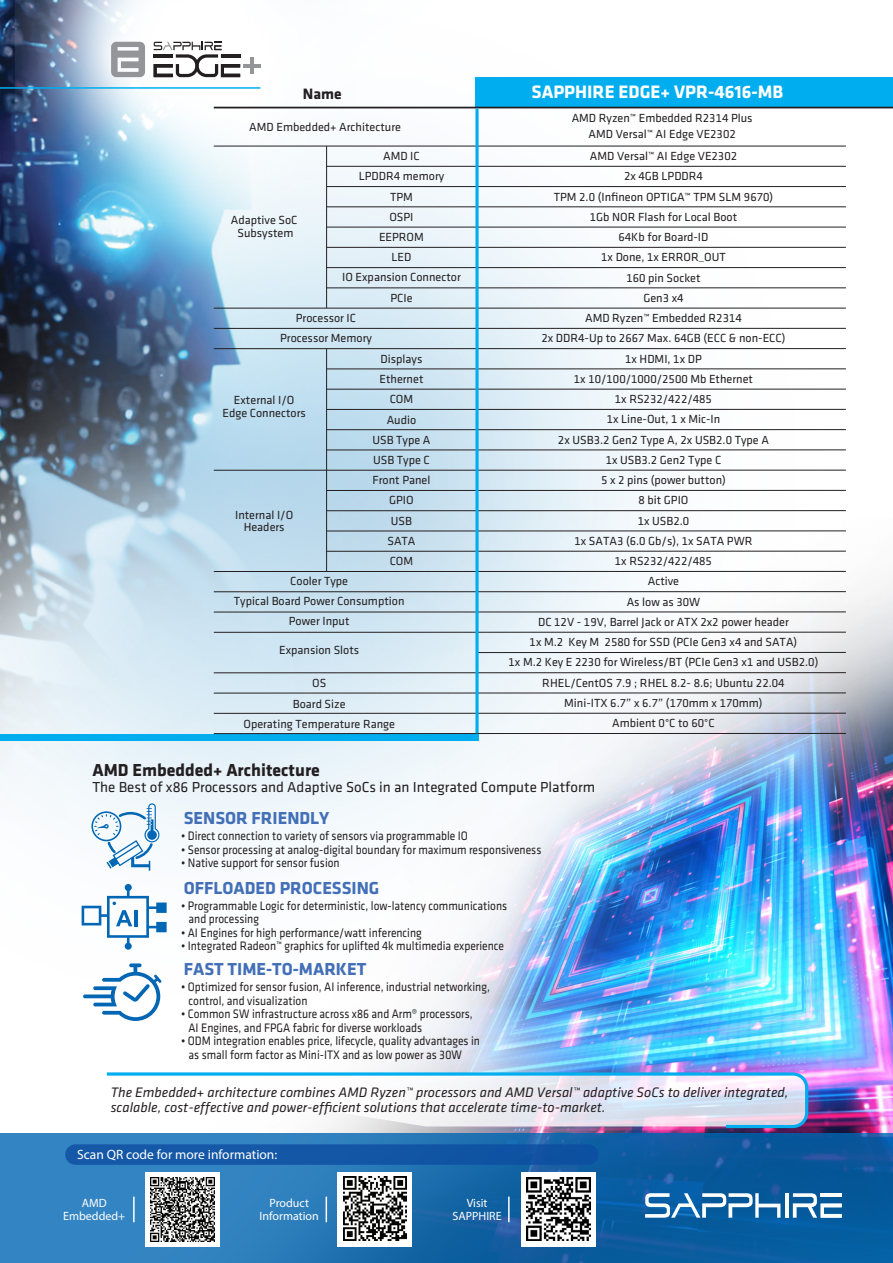
<style>
.page{position:relative;width:893px;height:1263px;background:#fff}
.page>*{position:absolute;margin:0;border:0;box-sizing:border-box;transform-origin:0 0}
.t1{font:700 18.75px "Klavika";color:#fff}
.t2{font:700 18px "Klavika";color:#426fb7}
.t3{font:700 18px "Klavika";color:#231f20}
.t4{font:700 15.6px "Klavika";color:#231f20}
.t5{font:15px "Klavika Regular TF";color:#231f20}
.t6{font:italic 14.25px/15px "Klavika";color:#231f20}
.t7{font:13.5px "Myriad Pro";color:#fff}
.t8{font:12.75px/13.5px "Klavika Regular TF";color:#231f20;scale:.9 1}
.t9{font:12.15px/20.2px "Klavika Regular TF";color:#231f20;text-align:center}
.t10{font:12px/12.8px "Myriad Pro";color:#fff;text-align:center}
</style>
<div class="page">
<img style="left:0;top:0;width:893px;height:1134px">
<svg style="left:0;top:1134px;width:893px;height:129px;background:#1c6cad"></svg>
<div style="left:65px;top:1144px;width:533px;height:21px;background:#1457a6;border-radius:10px"></div>
<svg style="left:102px;top:1071px;width:708px;height:59px"></svg>
<div style="left:0;top:734px;width:479px;height:6px;background:#00aeef"></div>
<div style="left:475px;top:77px;width:418px;height:31px;background:#00aeef"></div>
<hr style="left:214px;top:146px;width:632px;height:1px;background:#231f20">
<hr style="left:214px;top:107px;width:679px;height:1px;background:#231f20">
<hr style="left:327px;top:166px;width:519px;height:1px;background:#231f20">
<hr style="left:327px;top:186px;width:519px;height:1px;background:#231f20">
<hr style="left:327px;top:207px;width:519px;height:1px;background:#231f20">
<hr style="left:327px;top:227px;width:519px;height:1px;background:#231f20">
<hr style="left:327px;top:247px;width:519px;height:1px;background:#231f20">
<hr style="left:327px;top:267px;width:519px;height:1px;background:#231f20">
<hr style="left:327px;top:288px;width:519px;height:1px;background:#231f20">
<hr style="left:214px;top:308px;width:632px;height:1px;background:#231f20">
<hr style="left:214px;top:328px;width:632px;height:1px;background:#231f20">
<hr style="left:214px;top:348px;width:632px;height:1px;background:#231f20">
<hr style="left:327px;top:369px;width:519px;height:1px;background:#231f20">
<hr style="left:327px;top:389px;width:519px;height:1px;background:#231f20">
<hr style="left:327px;top:409px;width:519px;height:1px;background:#231f20">
<hr style="left:327px;top:429px;width:519px;height:1px;background:#231f20">
<hr style="left:327px;top:450px;width:519px;height:1px;background:#231f20">
<hr style="left:214px;top:470px;width:632px;height:1px;background:#231f20">
<hr style="left:327px;top:490px;width:519px;height:1px;background:#231f20">
<hr style="left:327px;top:510px;width:519px;height:1px;background:#231f20">
<hr style="left:327px;top:531px;width:519px;height:1px;background:#231f20">
<hr style="left:327px;top:551px;width:519px;height:1px;background:#231f20">
<hr style="left:214px;top:571px;width:632px;height:1px;background:#231f20">
<hr style="left:214px;top:591px;width:632px;height:1px;background:#231f20">
<hr style="left:214px;top:612px;width:632px;height:1px;background:#231f20">
<hr style="left:214px;top:632px;width:632px;height:1px;background:#231f20">
<hr style="left:477px;top:652px;width:369px;height:1px;background:#231f20">
<hr style="left:214px;top:672px;width:632px;height:1px;background:#231f20">
<hr style="left:214px;top:693px;width:632px;height:1px;background:#231f20">
<hr style="left:214px;top:713px;width:632px;height:1px;background:#231f20">
<hr style="left:214px;top:733px;width:632px;height:1px;background:#231f20">
<svg style="left:475px;top:108px;width:4px;height:625px;background:#2eb9ee"></svg>
<hr style="left:326px;top:146px;width:1px;height:162px;background:#231f20">
<hr style="left:326px;top:349px;width:1px;height:222px;background:#231f20">
<svg style="left:91px;top:803px;width:68px;height:68px"></svg>
<svg style="left:82px;top:884px;width:85px;height:66px"></svg>
<svg style="left:83px;top:963px;width:79px;height:58px"></svg>
<img style="left:90px;top:20px;width:192px;height:79px">
<hr style="left:243px;top:64px;width:18px;height:3px;background:#939598">
<hr style="left:250px;top:57px;width:3px;height:17px;background:#939598">
<svg style="left:154px;top:42px;width:86px;height:35px"></svg>
<svg style="left:111px;top:42px;width:34px;height:35px"></svg>
<hr style="left:0;top:87px;width:260px;height:2px;background:#00aeef">
<hr style="left:785px;top:1193px;width:3px;height:25px;background:#fff">
<svg style="left:645px;top:1193px;width:135px;height:25px"></svg>
<svg style="left:793px;top:1193px;width:49px;height:25px"></svg>
<hr style="left:133px;top:1196px;width:2px;height:26px;background:#fff">
<svg style="left:326px;top:1196px;width:1px;height:26px"></svg>
<hr style="left:508px;top:1196px;width:2px;height:26px;background:#fff">
<div style="left:521px;top:1172px;width:75px;height:74px;background:#fff"></div>
<img style="left:527px;top:1177px;width:63px;height:64px">
<div style="left:338px;top:1172px;width:74px;height:74px;background:#fff"></div>
<img style="left:343px;top:1177px;width:64px;height:64px">
<div style="left:146px;top:1172px;width:74px;height:74px;background:#fff"></div>
<img style="left:151px;top:1177px;width:64px;height:64px">
<p class="t4" style="left:303px;top:85px;width:40px">Name</p>
<h1 class="t1" style="left:531px;top:82px;width:253px">SAPPHIRE EDGE+ VPR-4616-MB</h1>
<p class="t9" style="left:249px;top:117px;width:153px">AMD Embedded+ Architecture</p>
<p class="t9" style="left:572px;top:110px;width:182px;line-height:16.2px">AMD Ryzen™ Embedded R2314 Plus<br>AMD Versal™ AI Edge VE2302</p>
<p class="t9" style="left:509px;top:146px;width:311px">AMD Versal™ AI Edge VE2302<br>2x 4GB LPDDR4<br>TPM 2.0 (Infineon OPTIGA™ TPM SLM 9670)<br>1Gb NOR Flash for Local Boot<br>64Kb for Board-ID<br>1x Done, 1x ERROR_OUT<br>160 pin Socket<br>Gen3 x4<br>AMD Ryzen™ Embedded R2314<br>2x DDR4-Up to 2667 Max. 64GB (ECC &amp; non-ECC)<br>1x HDMI, 1x DP<br>1x 10/100/1000/2500 Mb Ethernet<br>1x RS232/422/485<br>1x Line-Out, 1 x Mic-In<br>2x USB3.2 Gen2 Type A, 2x USB2.0 Type A<br>1x USB3.2 Gen2 Type C<br>5 x 2 pins (power button)<br>8 bit GPIO<br>1x USB2.0<br>1x SATA3 (6.0 Gb/s), 1x SATA PWR<br>1x RS232/422/485<br>Active<br>As low as 30W<br>DC 12V - 19V, Barrel Jack or ATX 2x2 power header<br>1x M.2 Key M 2580 for SSD (PCIe Gen3 x4 and SATA)<br>1x M.2 Key E 2230 for Wireless/BT (PCIe Gen3 x1 and USB2.0)<br>RHEL/CentOS 7.9 ; RHEL 8.2- 8.6; Ubuntu 22.04<br>Mini-ITX 6.7” x 6.7” (170mm x 170mm)<br>Ambient 0°C to 60°C</p>
<p class="t9" style="left:342px;top:146px;width:120px">AMD IC<br>LPDDR4 memory<br>TPM<br>OSPI<br>EEPROM<br>LED<br>IO Expansion Connector<br>PCIe</p>
<p class="t9" style="left:231px;top:214px;width:68px;line-height:12.8px">Adaptive SoC<br>Subsystem</p>
<p class="t9" style="left:280px;top:308px;width:93px">Processor IC<br>Processor Memory</p>
<p class="t9" style="left:372px;top:349px;width:60px">Displays<br>Ethernet<br>COM<br>Audio<br>USB Type A<br>USB Type C<br>Front Panel<br>GPIO<br>USB<br>SATA<br>COM</p>
<p class="t9" style="left:222px;top:394px;width:85px;line-height:12.8px">External I/O<br>Edge Connectors</p>
<p class="t9" style="left:235px;top:508px;width:60px;line-height:12.8px">Internal I/O<br>Headers</p>
<p class="t9" style="left:234px;top:571px;width:172px">Cooler Type<br>Typical Board Power Consumption<br>Power Input</p>
<p class="t9" style="left:279px;top:640px;width:82px">Expansion Slots</p>
<p class="t9" style="left:243px;top:673px;width:153px">OS<br>Board Size<br>Operating Temperature Range</p>
<h2 class="t3" style="left:92px;top:760px;width:229px">AMD Embedded+ Architecture</h2>
<p class="t5" style="left:92px;top:780px;width:504px">The Best of x86 Processors and Adaptive SoCs in an Integrated Compute Platform</p>
<h2 class="t2" style="left:184px;top:808px;width:147px">SENSOR FRIENDLY</h2>
<p class="t8" style="left:181px;top:829px;width:320px">• Direct connection to variety of sensors via programmable IO</p>
<p class="t8" style="left:181px;top:843px;width:402px">• Sensor processing at analog-digital boundary for maximum responsiveness</p>
<p class="t8" style="left:181px;top:856px;width:178px">• Native support for sensor fusion</p>
<h2 class="t2" style="left:184px;top:878px;width:197px">OFFLOADED PROCESSING</h2>
<p class="t8" style="left:189px;top:899px;width:356px;text-indent:-8px">• Programmable Logic for deterministic, low-latency communications and processing</p>
<p class="t8" style="left:181px;top:926px;width:269px">• AI Engines for high performance/watt inferencing</p>
<p class="t8" style="left:181px;top:939px;width:360px">• Integrated Radeon™ graphics for uplifted 4k multimedia experience</p>
<h2 class="t2" style="left:184px;top:959px;width:184px">FAST TIME-TO-MARKET</h2>
<p class="t8" style="left:189px;top:980px;width:336px;text-indent:-8px">• Optimized for sensor fusion, AI inference, industrial networking, control, and visualization</p>
<p class="t8" style="left:188px;top:1007px;width:317px;text-indent:-7px">• Common SW infrastructure across x86 and Arm® processors,<br>AI Engines, and FPGA fabric for diverse workloads</p>
<p class="t8" style="left:189px;top:1034px;width:325px;text-indent:-8px">• ODM integration enables price, lifecycle, quality advantages in as small form factor as Mini-ITX and as low power as 30W</p>
<p class="t6" style="left:111px;top:1085px;width:679px">The Embedded+ architecture combines AMD Ryzen™ processors and AMD Versal™ adaptive SoCs to deliver integrated, scalable, cost-effective and power-efficient solutions that accelerate time-to-market.</p>
<p class="t7" style="left:77px;top:1146px;width:202px">Scan QR code for more information:</p>
<p class="t10" style="left:63px;top:1196px;width:64px">AMD<br>Embedded+</p>
<p class="t10" style="left:260px;top:1196px;width:61px">Product<br>Information</p>
<p class="t10" style="left:453px;top:1196px;width:51px">Visit<br>SAPPHIRE</p>
</div>
